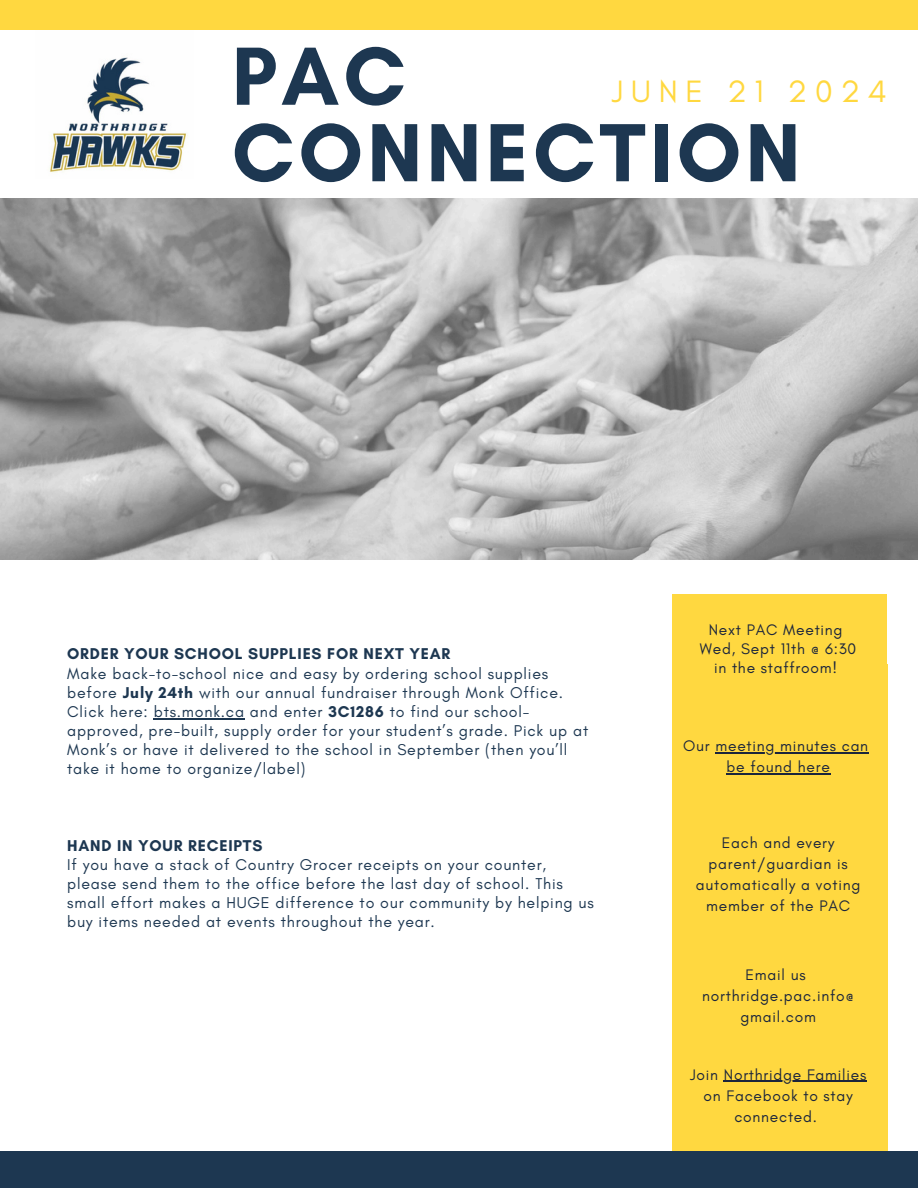
<style>
.page{position:relative;width:918px;height:1188px;background:#fff}
.page>*{position:absolute;margin:0;border:0;box-sizing:border-box;transform-origin:0 0}
.t1{font:700 84px/76.5px "Glacial Indifference";letter-spacing:.05em;color:#1d3751}
.t2{font:31.5px "Glacial Indifference";letter-spacing:.25em;color:#ffd840}
.t3{font:15.9px/19.2px "Glacial Indifference";letter-spacing:.05em;color:#1d3751}
.t4{font:700 15.9px "Glacial Indifference";letter-spacing:.05em;color:#1d3751}
.t5{font:15.6px/21.1px "Glacial Indifference";letter-spacing:.05em;color:#1b253c;text-align:center}
.s1{font-weight:700}
</style>
<div class="page">
<div style="left:672px;top:594px;width:215px;height:496px;background:#ffd840"></div>
<div style="left:672px;top:664px;width:215px;height:496px;background:#ffd840"></div>
<div style="left:0;top:1152px;width:918px;height:36px;background:#1d3751"></div>
<img style="left:36px;top:29px;width:157px;height:144px">
<div style="left:0;top:0;width:918px;height:29px;background:#ffd840"></div>
<img style="left:0;top:198px;width:918px;height:362px">
<hr style="left:715px;top:752px;width:154px;height:1px;background:#1b253c">
<hr style="left:726px;top:773px;width:105px;height:2px;background:#1b253c">
<hr style="left:724px;top:1081px;width:143px;height:1px;background:#1b253c">
<hr style="left:154px;top:718px;width:91px;height:1px;background:#1d3751">
<p class="t1" style="left:232px;top:37px;width:570px">PAC<br>CONNECTION</p>
<p class="t2" style="left:612px;top:72px;width:277px">JUNE 21 2024</p>
<p class="t4" style="left:67px;top:644px;width:385px">ORDER YOUR SCHOOL SUPPLIES FOR NEXT YEAR</p>
<p class="t3" style="left:67px;top:663px;width:497px">Make back-to-school nice and easy by ordering school supplies before <span class="s1">July 24th</span> with our annual fundraiser through Monk Office.</p>
<p class="t3" style="left:67px;top:702px;width:523px">Click here: bts.monk.ca and enter <span class="s1">3C1286</span> to find our school&shy;approved, pre-built, supply order for your student’s grade. Pick up at Monk’s or have it delivered to the school in September (then you’ll take it home to organize/label)</p>
<p class="t4" style="left:67px;top:836px;width:197px">HAND IN YOUR RECEIPTS</p>
<p class="t3" style="left:67px;top:855px;width:528px">If you have a stack of Country Grocer receipts on your counter, please send them to the office before the last day of school. This small effort makes a HUGE difference to our community by helping us buy items needed at events throughout the year.</p>
<p class="t5" style="left:709px;top:619px;width:135px">Next PAC Meeting</p>
<h1 class="t5" style="left:700px;top:638px;width:158px">Wed, Sept 11th @ 6:30</h1>
<h2 class="t5" style="left:714px;top:657px;width:125px">in the staffroom!</h2>
<p class="t5" style="left:683px;top:735px;width:187px">Our meeting minutes can</p>
<p class="t5" style="left:726px;top:756px;width:105px">be found here</p>
<p class="t5" style="left:696px;top:832px;width:166px">Each and every parent/guardian is automatically a voting member of the PAC</p>
<p class="t5" style="left:746px;top:964px;width:62px">Email us</p>
<p class="t5" style="left:702px;top:985px;width:153px">northridge.pac.info@</p>
<p class="t5" style="left:740px;top:1006px;width:77px">gmail.com</p>
<p class="t5" style="left:690px;top:1064px;width:178px">Join Northridge Families</p>
<p class="t5" style="left:704px;top:1085px;width:151px">on Facebook to stay connected.</p>
</div>
